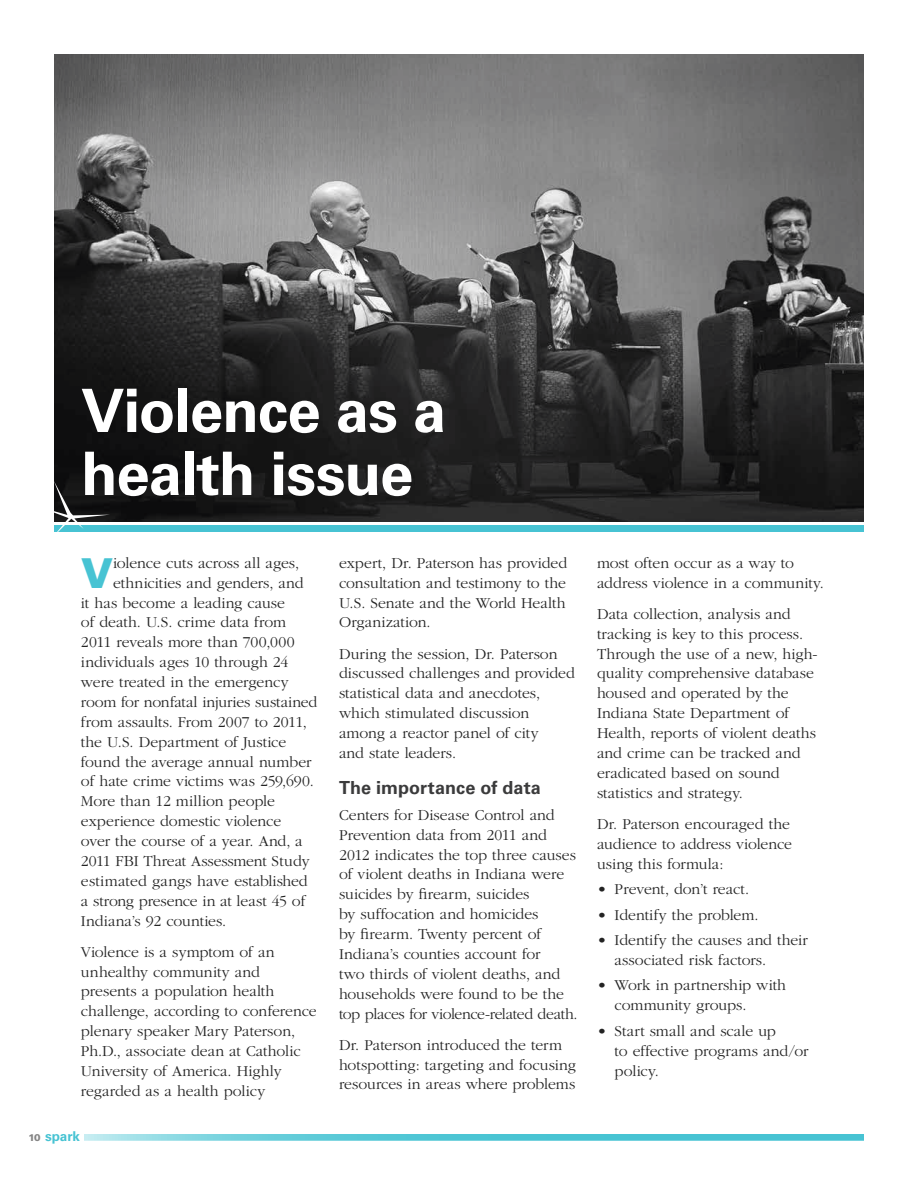
<style>
.page{position:relative;width:918px;height:1188px;background:#fff}
.page>*{position:absolute;margin:0;border:0;box-sizing:border-box;transform-origin:0 0}
.t1{font:700 60px/63px "Univers";letter-spacing:-.02em;color:#fff}
.t2{font:900 41.25px "Univers";color:#47c3d3}
.t3{font:700 18px "Univers";letter-spacing:.005em;color:#3b3b3c}
.t4{font:300 15.75px/20px "Garamond";color:#232323}
.t5{font:700 13.5px "Univers";letter-spacing:-.005em;color:#47c3d3}
.s1{font-weight:900;font-size:9.75px;color:#858585}
</style>
<div class="page">
<img style="left:54px;top:54px;width:810px;height:468px">
<div style="left:54px;top:525px;width:810px;height:7px;background:#47c3d3"></div>
<svg style="left:54px;top:481px;width:56px;height:51px"></svg>
<svg style="left:84px;top:1134px;width:780px;height:7px;background:#62ccd9"></svg>
<h1 class="t1" style="left:81px;top:380px;width:367px">Violence as a health issue</h1>
<h2 class="t2" style="left:81px;top:547px;width:34px">V</h2>
<p class="t4" style="left:113px;top:553px;width:188px">iolence cuts across all ages,</p>
<p class="t4" style="left:113px;top:573px;width:192px">ethnicities and genders, and</p>
<p class="t4" style="left:81px;top:593px;width:206px">it has become a leading cause</p>
<p class="t4" style="left:81px;top:613px;width:207px">of death. U.S. crime data from</p>
<p class="t4" style="left:81px;top:633px;width:215px">2011 reveals more than 700,000</p>
<p class="t4" style="left:81px;top:652px;width:209px">individuals ages 10 through 24</p>
<p class="t4" style="left:81px;top:672px;width:209px">were treated in the emergency</p>
<p class="t4" style="left:81px;top:692px;width:238px">room for nonfatal injuries sustained</p>
<p class="t4" style="left:81px;top:712px;width:227px">from assaults. From 2007 to 2011,</p>
<p class="t4" style="left:81px;top:732px;width:207px">the U.S. Department of Justice</p>
<p class="t4" style="left:81px;top:752px;width:232px">found the average annual number</p>
<p class="t4" style="left:81px;top:772px;width:234px">of hate crime victims was 259,690.</p>
<p class="t4" style="left:81px;top:792px;width:196px">More than 12 million people</p>
<p class="t4" style="left:81px;top:812px;width:202px">experience domestic violence</p>
<p class="t4" style="left:81px;top:831px;width:223px">over the course of a year. And, a</p>
<p class="t4" style="left:81px;top:851px;width:230px">2011 FBI Threat Assessment Study</p>
<p class="t4" style="left:81px;top:871px;width:228px">estimated gangs have established</p>
<p class="t4" style="left:81px;top:891px;width:226px">a strong presence in at least 45 of</p>
<p class="t4" style="left:81px;top:911px;width:147px">Indiana’s 92 counties.</p>
<p class="t4" style="left:81px;top:942px;width:237px">Violence is a symptom of an unhealthy community and presents a population health challenge, according to conference plenary speaker Mary Paterson,<br>Ph.D., associate dean at Catholic<br>University of America. Highly regarded as a health policy</p>
<p class="t5" style="left:28px;top:1128px;width:53px"><span class="s1">10</span> spark</p>
<p class="t4" style="left:339px;top:553px;width:230px;text-align:justify">expert, Dr. Paterson has provided consultation and testimony to the U.S. Senate and the World Health Organization.</p>
<p class="t4" style="left:339px;top:644px;width:238px">During the session, Dr. Paterson discussed challenges and provided statistical data and anecdotes, which stimulated discussion among a reactor panel of city<br>and state leaders.</p>
<p class="t3" style="left:339px;top:777px;width:203px">The importance of data</p>
<p class="t4" style="left:339px;top:805px;width:240px">Centers for Disease Control and<br>Prevention data from 2011 and<br>2012 indicates the top three causes of violent deaths in Indiana were suicides by firearm, suicides<br>by suffocation and homicides<br>by firearm. Twenty percent of<br>Indiana’s counties account for<br>two thirds of violent deaths, and households were found to be the top places for violence-related death.</p>
<p class="t4" style="left:339px;top:1035px;width:238px">Dr. Paterson introduced the term hotspotting: targeting and focusing resources in areas where problems</p>
<p class="t4" style="left:597px;top:553px;width:229px">most often occur as a way to address violence in a community.</p>
<p class="t4" style="left:597px;top:604px;width:222px">Data collection, analysis and tracking is key to this process.<br>Through the use of a new, high&shy;quality comprehensive database housed and operated by the<br>Indiana State Department of<br>Health, reports of violent deaths and crime can be tracked and eradicated based on sound statistics and strategy.</p>
<p class="t4" style="left:597px;top:814px;width:197px">Dr. Paterson encouraged the audience to address violence using this formula:</p>
<p class="t4" style="left:597px;top:879px;width:154px">• Prevent, don’t react.</p>
<p class="t4" style="left:597px;top:905px;width:163px">• Identify the problem.</p>
<p class="t4" style="left:615px;top:930px;width:195px;text-indent:-18px">• Identify the causes and their associated risk factors.</p>
<p class="t4" style="left:615px;top:976px;width:173px;text-indent:-18px">• Work in partnership with community groups.</p>
<p class="t4" style="left:615px;top:1021px;width:195px;text-indent:-18px">• Start small and scale up<br>to effective programs and/or policy.</p>
</div>
